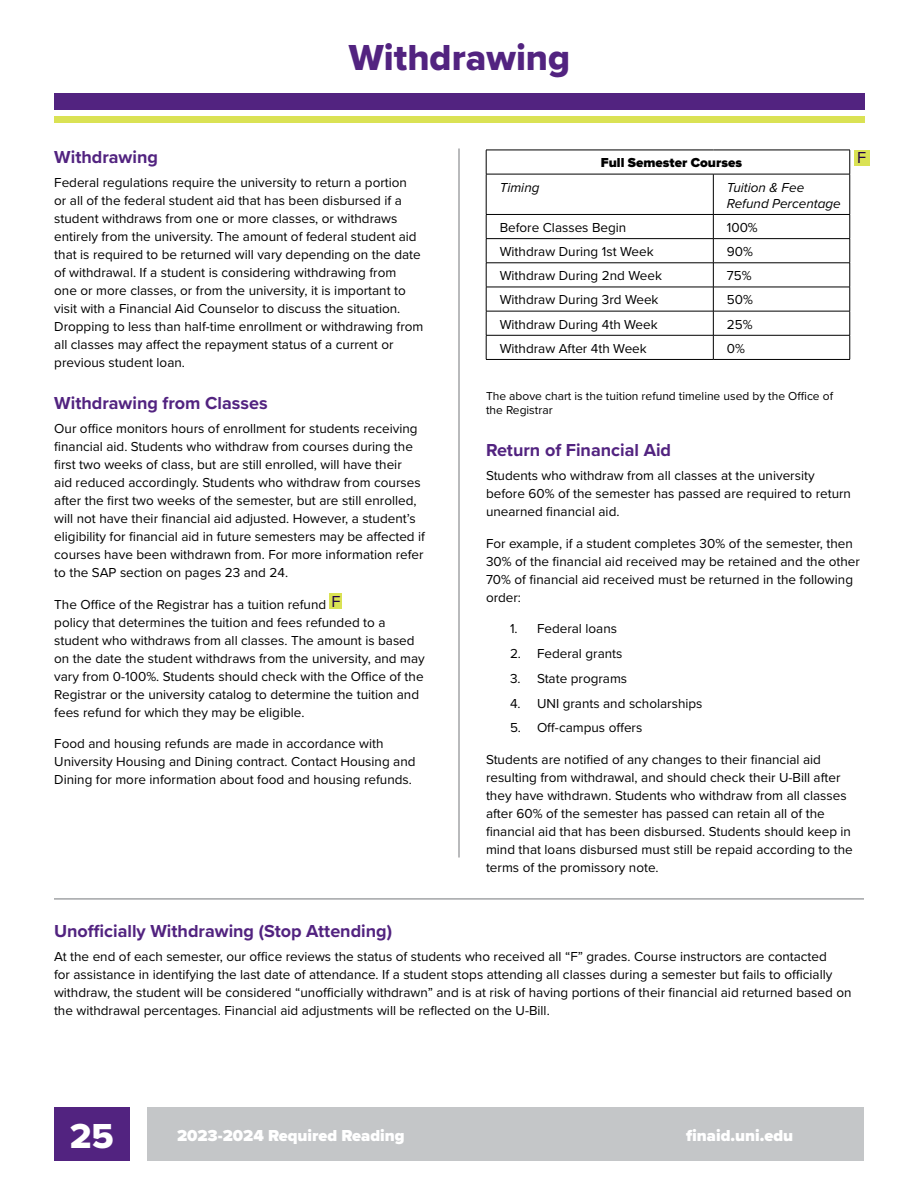
<style>
.page{position:relative;width:918px;height:1188px;background:#fff}
.page>*{position:absolute;margin:0;border:0;box-sizing:border-box;transform-origin:0 0}
.t1{font:37.5px "Proxima Nova Extrabld";color:#522380}
.t2{font:36px "Proxima Nova Extrabld";color:#fff}
.t3{font:700 18px "Proxima Nova";color:#522380}
.t4{font:900 16.5px "Proxima Nova";color:#fff}
.t5{font:16.5px "Proxima Nova";color:#1f0047}
.t6{font:13.5px/18px "Proxima Nova";color:#000}
.t7{font:italic 13.5px/16.2px "Proxima Nova";color:#000}
.t8{font:900 13.5px "Proxima Nova";color:#000}
.t9{font:12px/14.4px "Proxima Nova";color:#000}
</style>
<div class="page">
<div style="left:54px;top:1107px;width:76px;height:54px;background:#522380"></div>
<div style="left:148px;top:1107px;width:716px;height:54px;background:#c4c6c8"></div>
<div style="left:54px;top:93px;width:811px;height:17px;background:#522380"></div>
<div style="left:54px;top:116px;width:811px;height:7px;background:#dae254"></div>
<hr style="left:459px;top:148px;width:1px;height:710px;background:#74777b">
<hr style="left:54px;top:899px;width:810px;height:1px;background:#74777b">
<div style="left:330px;top:594px;width:12px;height:15px;background:#dae254"></div>
<div style="left:854px;top:150px;width:15px;height:15px;background:#dae254"></div>
<hr style="left:486px;top:150px;width:227px;height:1px;background:#000">
<svg style="left:486px;top:150px;width:1px;height:24px"></svg>
<hr style="left:713px;top:150px;width:137px;height:1px;background:#000">
<svg style="left:850px;top:150px;width:1px;height:24px"></svg>
<hr style="left:486px;top:174px;width:227px;height:1px;background:#000">
<hr style="left:486px;top:174px;width:1px;height:40px;background:#000">
<hr style="left:713px;top:174px;width:137px;height:1px;background:#000">
<hr style="left:713px;top:174px;width:1px;height:40px;background:#000">
<hr style="left:850px;top:174px;width:1px;height:40px;background:#000">
<hr style="left:486px;top:214px;width:227px;height:1px;background:#000">
<hr style="left:713px;top:214px;width:137px;height:1px;background:#000">
<hr style="left:486px;top:238px;width:227px;height:1px;background:#000">
<hr style="left:713px;top:238px;width:137px;height:1px;background:#000">
<hr style="left:486px;top:263px;width:227px;height:1px;background:#000">
<hr style="left:713px;top:263px;width:137px;height:1px;background:#000">
<hr style="left:486px;top:287px;width:227px;height:1px;background:#000">
<hr style="left:713px;top:287px;width:137px;height:1px;background:#000">
<hr style="left:486px;top:311px;width:227px;height:1px;background:#000">
<hr style="left:713px;top:311px;width:137px;height:1px;background:#000">
<hr style="left:486px;top:335px;width:227px;height:1px;background:#000">
<svg style="left:486px;top:215px;width:1px;height:144px"></svg>
<hr style="left:713px;top:335px;width:137px;height:1px;background:#000">
<svg style="left:713px;top:215px;width:1px;height:144px"></svg>
<svg style="left:850px;top:215px;width:1px;height:144px"></svg>
<hr style="left:486px;top:359px;width:227px;height:1px;background:#000">
<hr style="left:713px;top:359px;width:137px;height:1px;background:#000">
<h1 class="t1" style="left:349px;top:29px;width:223px">Withdrawing</h1>
<h3 class="t3" style="left:54px;top:143px;width:105px">Withdrawing</h3>
<p class="t6" style="left:54px;top:173px;width:371px">Federal regulations require the university to return a portion<br>or all of the federal student aid that has been disbursed if a student withdraws from one or more classes, or withdraws entirely from the university. The amount of federal student aid that is required to be returned will vary depending on the date of withdrawal. If a student is considering withdrawing from<br>one or more classes, or from the university, it is important to visit with a Financial Aid Counselor to discuss the situation.<br>Dropping to less than half-time enrollment or withdrawing from all classes may affect the repayment status of a current or previous student loan.</p>
<h3 class="t3" style="left:54px;top:389px;width:215px">Withdrawing from Classes</h3>
<p class="t6" style="left:54px;top:419px;width:372px">Our office monitors hours of enrollment for students receiving financial aid. Students who withdraw from courses during the first two weeks of class, but are still enrolled, will have their<br>aid reduced accordingly. Students who withdraw from courses after the first two weeks of the semester, but are still enrolled, will not have their financial aid adjusted. However, a student’s eligibility for financial aid in future semesters may be affected if courses have been withdrawn from. For more information refer to the SAP section on pages 23 and 24.</p>
<p class="t6" style="left:54px;top:595px;width:372px">The Office of the Registrar has a tuition refund <sup>F<br></sup>policy that determines the tuition and fees refunded to a student who withdraws from all classes. The amount is based on the date the student withdraws from the university, and may vary from 0-100%. Students should check with the Office of the Registrar or the university catalog to determine the tuition and fees refund for which they may be eligible.</p>
<p class="t6" style="left:54px;top:734px;width:363px">Food and housing refunds are made in accordance with<br>University Housing and Dining contract. Contact Housing and<br>Dining for more information about food and housing refunds.</p>
<p class="t8" style="left:601px;top:153px;width:143px">Full Semester Courses</p>
<p class="t7" style="left:500px;top:178px;width:41px">Timing</p>
<p class="t7" style="left:727px;top:178px;width:116px">Tuition &amp; Fee<br>Refund Percentage</p>
<p class="t6" style="left:500px;top:218px;width:128px">Before Classes Begin</p>
<p class="t6" style="left:727px;top:218px;width:32px">100%</p>
<p class="t6" style="left:500px;top:242px;width:155px">Withdraw During 1st Week</p>
<p class="t6" style="left:727px;top:242px;width:28px">90%</p>
<p class="t6" style="left:500px;top:266px;width:164px">Withdraw During 2nd Week</p>
<p class="t6" style="left:727px;top:266px;width:26px">75%</p>
<p class="t6" style="left:500px;top:290px;width:160px">Withdraw During 3rd Week</p>
<p class="t6" style="left:727px;top:290px;width:28px">50%</p>
<p class="t6" style="left:500px;top:314px;width:160px">Withdraw During 4th Week</p>
<p class="t6" style="left:727px;top:314px;width:27px">25%</p>
<p class="t6" style="left:500px;top:339px;width:149px">Withdraw After 4th Week</p>
<p class="t6" style="left:727px;top:339px;width:20px">0%</p>
<p class="t9" style="left:486px;top:388px;width:349px">The above chart is the tuition refund timeline used by the Office of the Registrar</p>
<p class="t5" style="left:857px;top:145px;width:11px">F</p>
<h3 class="t3" style="left:486px;top:436px;width:187px">Return of Financial Aid</h3>
<p class="t6" style="left:486px;top:466px;width:367px">Students who withdraw from all classes at the university before 60% of the semester has passed are required to return unearned financial aid.</p>
<p class="t6" style="left:486px;top:534px;width:376px">For example, if a student completes 30% of the semester, then 30% of the financial aid received may be retained and the other 70% of financial aid received must be returned in the following order:</p>
<p class="t6" style="left:510px;top:619px;width:109px">1. Federal loans</p>
<p class="t6" style="left:510px;top:644px;width:114px">2. Federal grants</p>
<p class="t6" style="left:510px;top:669px;width:119px">3. State programs</p>
<p class="t6" style="left:510px;top:693px;width:194px">4. UNI grants and scholarships</p>
<p class="t6" style="left:510px;top:718px;width:134px">5. Off-campus offers</p>
<p class="t6" style="left:486px;top:750px;width:368px">Students are notified of any changes to their financial aid resulting from withdrawal, and should check their U-Bill after they have withdrawn. Students who withdraw from all classes after 60% of the semester has passed can retain all of the financial aid that has been disbursed. Students should keep in mind that loans disbursed must still be repaid according to the terms of the promissory note.</p>
<h3 class="t3" style="left:54px;top:917px;width:340px">Unofficially Withdrawing (Stop Attending)</h3>
<p class="t6" style="left:54px;top:947px;width:799px">At the end of each semester, our office reviews the status of students who received all “F” grades. Course instructors are contacted<br>for assistance in identifying the last date of attendance. If a student stops attending all classes during a semester but fails to officially withdraw, the student will be considered “unofficially withdrawn” and is at risk of having portions of their financial aid returned based on the withdrawal percentages. Financial aid adjustments will be reflected on the U-Bill.</p>
<h2 class="t2" style="left:70px;top:1109px;width:46px">25</h2>
<p class="t4" style="left:177px;top:1123px;width:229px">2023-2024 Required Reading</p>
<p class="t4" style="left:686px;top:1123px;width:109px">finaid.uni.edu</p>
</div>
